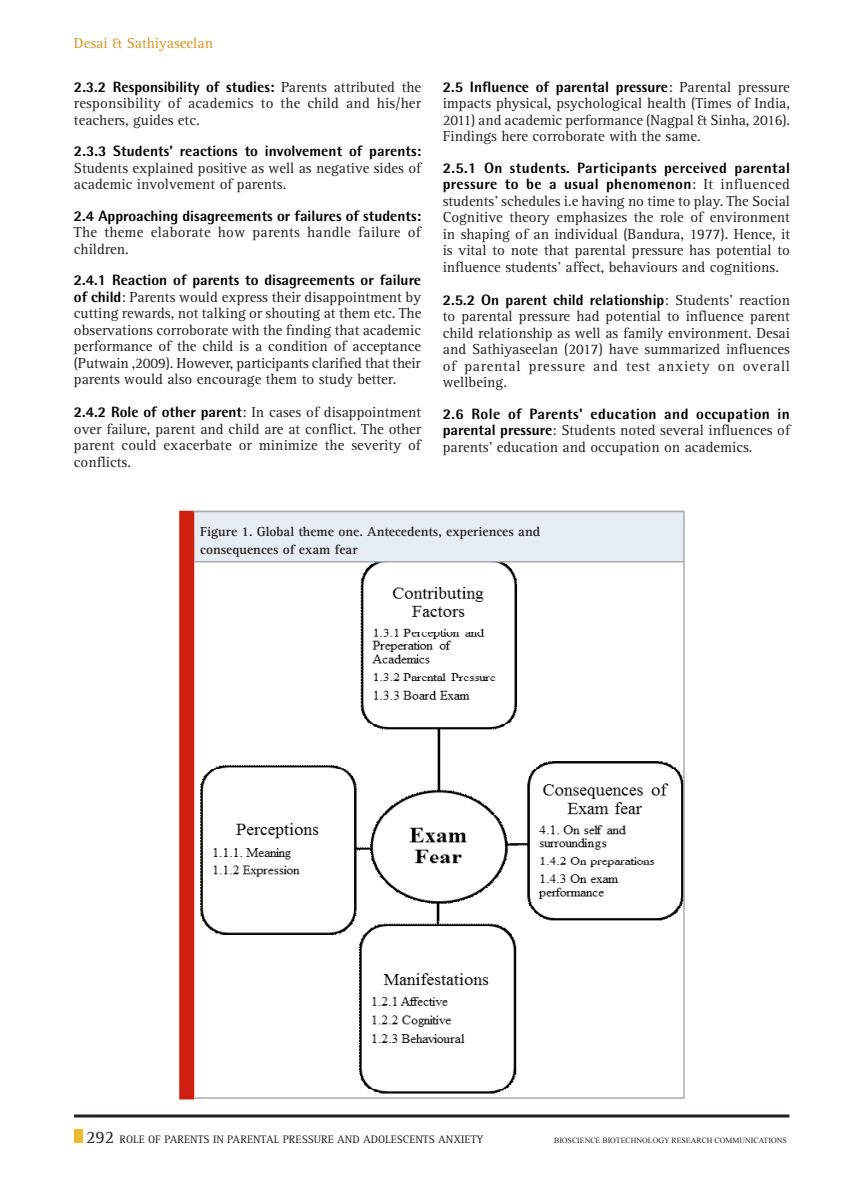
<style>
.page{position:relative;width:864px;height:1188px;background:#fff}
.page>*{position:absolute;margin:0;border:0;box-sizing:border-box;transform-origin:0 0}
.Body_text{font:15px/16.5px "Rotis Serif Std";color:#231f20;text-align:justify}
.Body_text-2{font:15px "Rotis Serif Std";color:#d69429}
.Body_text-3{font:700 13.5px "Rotis Serif Std";color:#231f20}
.t1{font:11.25px "Rotis Serif Std";color:#231f20}
.t2{font:7.8px "Times New Roman";color:#231f20}
.s1{font-family:"Rotis Semi Sans Std";font-weight:800;color:#000}
.s2{font-size:18px}
</style>
<div class="page">
<img style="left:194px;top:562px;width:489px;height:535px">
<div style="left:194px;top:511px;width:490px;height:50px;background:#e5ecf2"></div>
<div style="left:179px;top:511px;width:15px;height:589px;background:#ce1f10"></div>
<hr style="left:194px;top:511px;width:489px;height:1px;background:#a8aaad">
<hr style="left:194px;top:561px;width:490px;height:1px;background:#a8aaad">
<hr style="left:194px;top:1097px;width:490px;height:2px;background:#a8aaad">
<hr style="left:683px;top:511px;width:2px;height:588px;background:#a8aaad">
<div style="left:74px;top:1130px;width:9px;height:13px;background:#eaba2e"></div>
<svg style="left:74px;top:1114px;width:715px;height:4px;background:#595657"></svg>
<p class="Body_text-2" style="left:74px;top:34px;width:141px">Desai &amp; Sathiyaseelan</p>
<p class="Body_text" style="left:74px;top:79px;width:349px"><span class="s1">2.3.2 Responsibility of studies:</span> Parents attributed the responsibility of academics to the child and his/her teachers, guides etc.</p>
<p class="Body_text" style="left:74px;top:143px;width:349px"><span class="s1">2.3.3 Students’ reactions to involvement of parents:<br></span>Students explained positive as well as negative sides of academic involvement of parents.</p>
<p class="Body_text" style="left:74px;top:208px;width:349px"><span class="s1">2.4 Approaching disagreements or failures of students:<br></span>The theme elaborate how parents handle failure of children.</p>
<p class="Body_text" style="left:74px;top:272px;width:349px"><span class="s1">2.4.1 Reaction of parents to disagreements or failure of child</span>: Parents would express their disappointment by cutting rewards, not talking or shouting at them etc. The observations corroborate with the finding that academic performance of the child is a condition of acceptance (Putwain ,2009). However, participants clarified that their parents would also encourage them to study better.</p>
<p class="Body_text" style="left:74px;top:404px;width:349px"><span class="s1">2.4.2 Role of other parent</span>: In cases of disappointment over failure, parent and child are at conflict. The other parent could exacerbate or minimize the severity of conflicts.</p>
<p class="Body_text" style="left:443px;top:79px;width:349px"><span class="s1">2.5 Influence of parental pressure</span>: Parental pressure impacts physical, psychological health (Times of India, 2011) and academic performance (Nagpal &amp; Sinha, 2016).<br>Findings here corroborate with the same.</p>
<p class="Body_text" style="left:443px;top:160px;width:349px"><span class="s1">2.5.1 On students. Participants perceived parental pressure to be a usual phenomenon</span>: It influenced students’ schedules i.e having no time to play. The Social Cognitive theory emphasizes the role of environment in shaping of an individual (Bandura, 1977). Hence, it is vital to note that parental pressure has potential to influence students’ affect, behaviours and cognitions.</p>
<p class="Body_text" style="left:443px;top:292px;width:349px"><span class="s1">2.5.2 On parent child relationship</span>: Students’ reaction to parental pressure had potential to influence parent child relationship as well as family environment. Desai and Sathiyaseelan (2017) have summarized influences of parental pressure and test anxiety on overall wellbeing.</p>
<p class="Body_text" style="left:443px;top:406px;width:349px"><span class="s1">2.6 Role of Parents' education and occupation in parental pressure</span>: Students noted several influences of parents’ education and occupation on academics.</p>
<p class="Body_text-3" style="left:200px;top:524px;width:341px">Figure 1. Global theme one. Antecedents, experiences and</p>
<p class="Body_text-3" style="left:200px;top:542px;width:159px">consequences of exam fear</p>
<p class="t1" style="left:86px;top:1133px;width:47px"><span class="s2">292</span> Role</p>
<p class="t1" style="left:148px;top:1133px;width:30px">of Parents</p>
<p class="t1" style="left:213px;top:1133px;width:28px">in Parental</p>
<p class="t1" style="left:283px;top:1133px;width:14px">Pressure</p>
<p class="t1" style="left:337px;top:1133px;width:9px">and</p>
<p class="t1" style="left:363px;top:1133px;width:16px">Adolescents</p>
<p class="t1" style="left:438px;top:1133px;width:15px">Anxiety</p>
<p class="t2" style="left:554px;top:1135px;width:234px">BIOSCIENCE BIOTECHNOLOGY RESEARCH COMMUNICATIONS</p>
</div>
